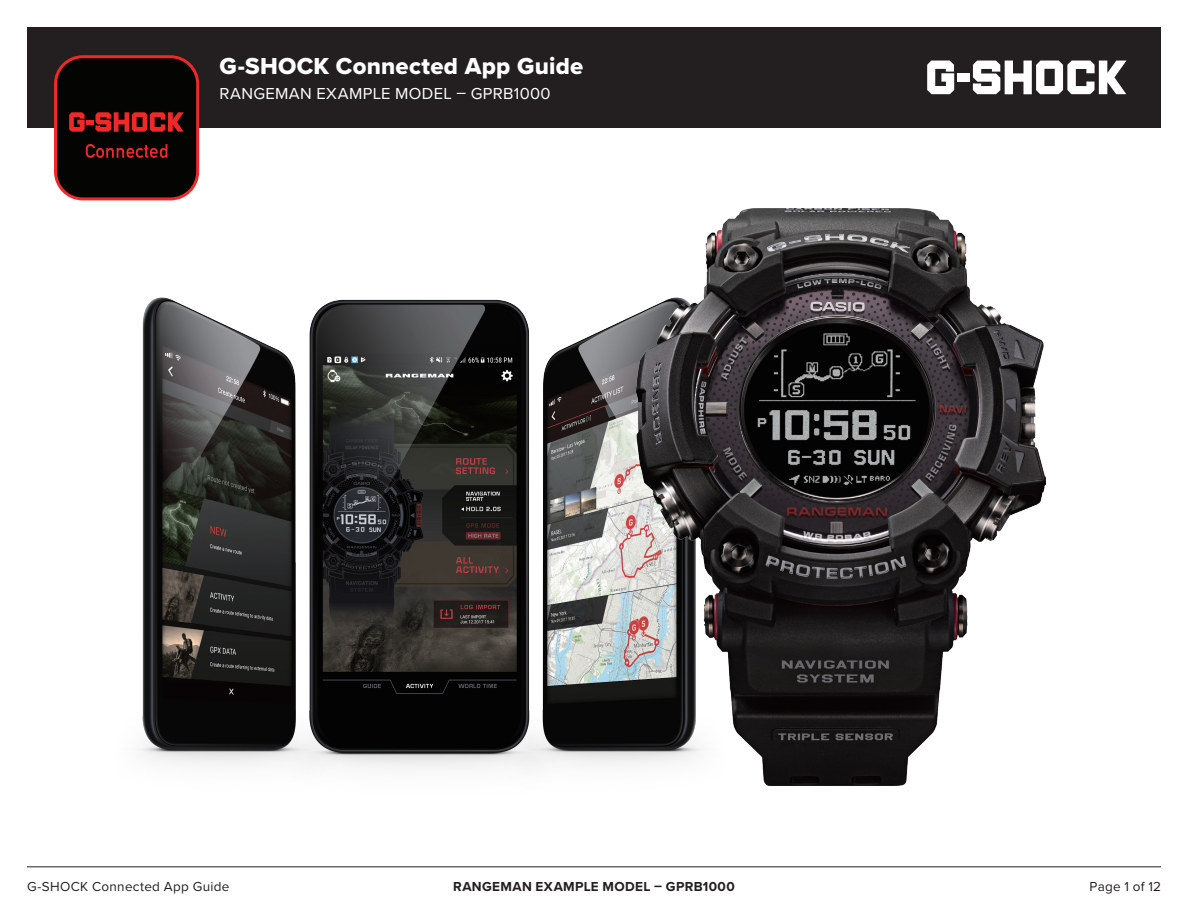
<style>
.page{position:relative;width:1188px;height:918px;background:#fff}
.page>*{position:absolute;margin:0;border:0;box-sizing:border-box;transform-origin:0 0}
.t1{font:24px "Proxima Nova Extrabld";letter-spacing:.01em;color:#fff}
.t2{font:16.5px "Proxima Nova";letter-spacing:.02em;color:#fff}
.t3{font:13.5px "Proxima Nova";letter-spacing:.025em;color:#231f20}
.t4{font:700 13.5px "Proxima Nova";letter-spacing:.025em;color:#231f20}
</style>
<div class="page">
<hr style="left:27px;top:866px;width:1134px;height:1px;background:#231f20">
<img style="left:138px;top:297px;width:765px;height:489px">
<div style="left:27px;top:27px;width:1134px;height:101px;background:#231f20"></div>
<svg style="left:54px;top:55px;width:145px;height:145px;background:#290e0c"></svg>
<svg style="left:927px;top:61px;width:27px;height:33px"></svg>
<div style="left:957px;top:73px;width:13px;height:9px;background:#fff"></div>
<svg style="left:973px;top:61px;width:153px;height:33px"></svg>
<img style="left:637px;top:209px;width:408px;height:576px">
<p class="t1" style="left:220px;top:48px;width:365px">G-SHOCK Connected App Guide</p>
<p class="t2" style="left:220px;top:81px;width:333px">RANGEMAN EXAMPLE MODEL – GPRB1000</p>
<p class="t3" style="left:27px;top:876px;width:204px">G-SHOCK Connected App Guide</p>
<p class="t4" style="left:453px;top:876px;width:283px">RANGEMAN EXAMPLE MODEL – GPRB1000</p>
<p class="t3" style="left:1089px;top:876px;width:73px">Page 1 of 12</p>
</div>
